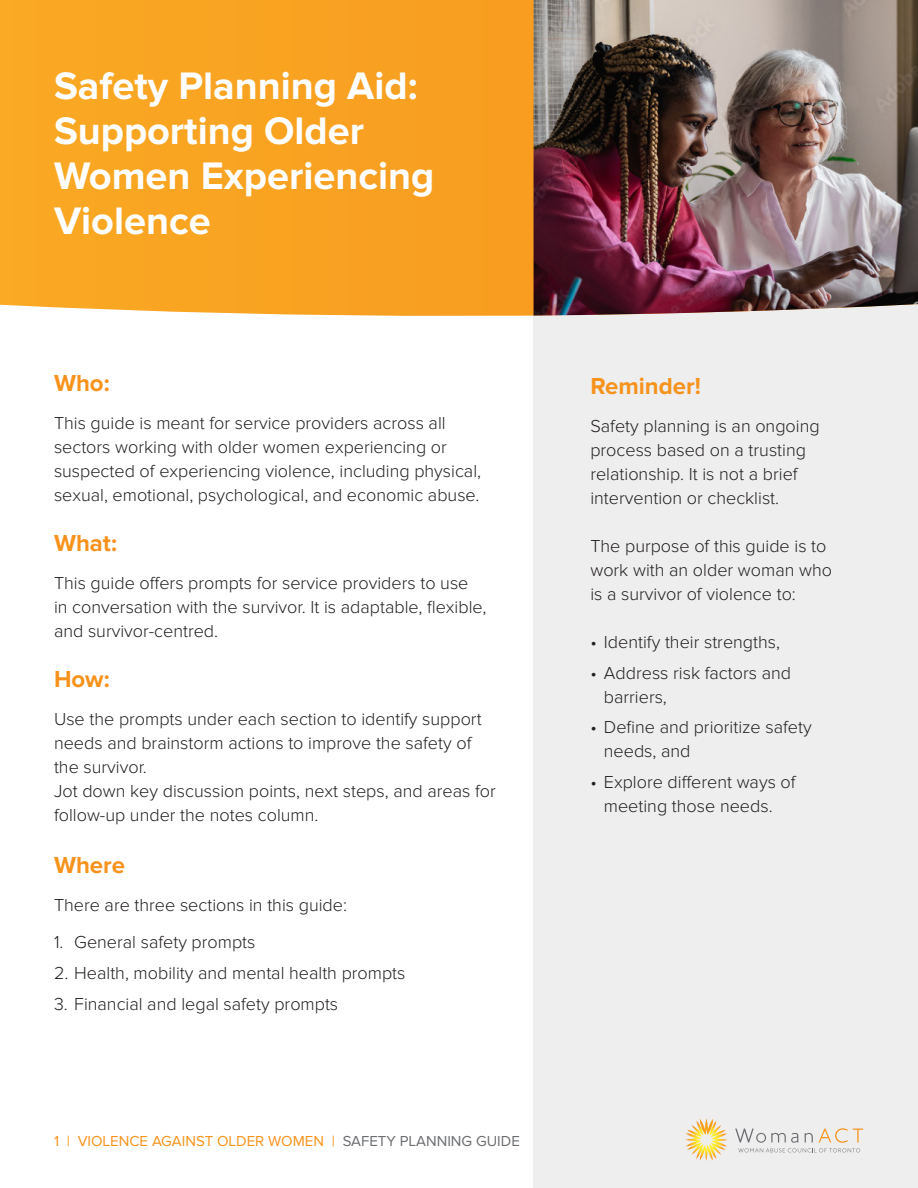
<style>
.page{position:relative;width:918px;height:1188px;background:#fff}
.page>*{position:absolute;margin:0;border:0;box-sizing:border-box;transform-origin:0 0}
.t1{font:700 39.75px/45px "Proxima Nova";color:#fff}
.Subhead_1{font:700 24px "Proxima Nova";color:#f7931d}
.Copy{font:700 24px "Proxima Nova";color:#f7931d}
.Copy-2{font:300 18px/24px "Proxima Nova";color:#231f20}
.t2{font:15px "Proxima Nova";color:#f7931d}
.s1{color:#6c6d70}
</style>
<div class="page">
<div style="left:534px;top:306px;width:384px;height:882px;background:#eeeeef"></div>
<div style="left:0;top:0;width:534px;height:320px;background:#f9a322"></div>
<img style="left:534px;top:0;width:384px;height:316px">
<svg style="left:735px;top:1128px;width:128px;height:24px"></svg>
<svg style="left:685px;top:1119px;width:43px;height:42px"></svg>
<p class="t1" style="left:54px;top:64px;width:365px">Safety Planning Aid:</p>
<p class="t1" style="left:54px;top:109px;width:382px">Supporting Older<br>Women Experiencing<br>Violence</p>
<p class="Subhead_1" style="left:54px;top:369px;width:57px">Who:</p>
<p class="Copy-2" style="left:54px;top:411px;width:429px">This guide is meant for service providers across all sectors working with older women experiencing or suspected of experiencing violence, including physical, sexual, emotional, psychological, and economic abuse.</p>
<p class="Subhead_1" style="left:54px;top:529px;width:65px">What:</p>
<p class="Copy-2" style="left:54px;top:571px;width:434px">This guide offers prompts for service providers to use in conversation with the survivor. It is adaptable, flexible, and survivor-centred.</p>
<p class="Subhead_1" style="left:54px;top:665px;width:57px">How:</p>
<p class="Copy-2" style="left:54px;top:707px;width:429px">Use the prompts under each section to identify support needs and brainstorm actions to improve the safety of the survivor.</p>
<p class="Copy-2" style="left:54px;top:779px;width:443px">Jot down key discussion points, next steps, and areas for follow-up under the notes column.</p>
<p class="Subhead_1" style="left:54px;top:852px;width:73px">Where</p>
<p class="Copy-2" style="left:54px;top:893px;width:295px">There are three sections in this guide:</p>
<p class="Copy-2" style="left:54px;top:931px;width:203px">1. General safety prompts</p>
<p class="Copy-2" style="left:54px;top:961px;width:353px">2. Health, mobility and mental health prompts</p>
<p class="Copy-2" style="left:54px;top:992px;width:286px">3. Financial and legal safety prompts</p>
<p class="t2" style="left:54px;top:1132px;width:467px">1 | VIOLENCE AGAINST OLDER WOMEN | <span class="s1">SAFETY PLANNING GUIDE</span></p>
<p class="Copy" style="left:590px;top:372px;width:112px">Reminder!</p>
<p class="Copy-2" style="left:590px;top:414px;width:231px">Safety planning is an ongoing process based on a trusting relationship. It is not a brief intervention or checklist.</p>
<p class="Copy-2" style="left:590px;top:534px;width:243px">The purpose of this guide is to work with an older woman who is a survivor of violence to:</p>
<p class="Copy-2" style="left:590px;top:630px;width:191px">• Identify their strengths,</p>
<p class="Copy-2" style="left:604px;top:661px;width:189px;text-indent:-14px">• Address risk factors and barriers,</p>
<p class="Copy-2" style="left:604px;top:715px;width:209px;text-indent:-14px">• Define and prioritize safety needs, and</p>
<p class="Copy-2" style="left:590px;top:770px;width:207px;text-align:center">• Explore different ways of meeting those needs.</p>
</div>
